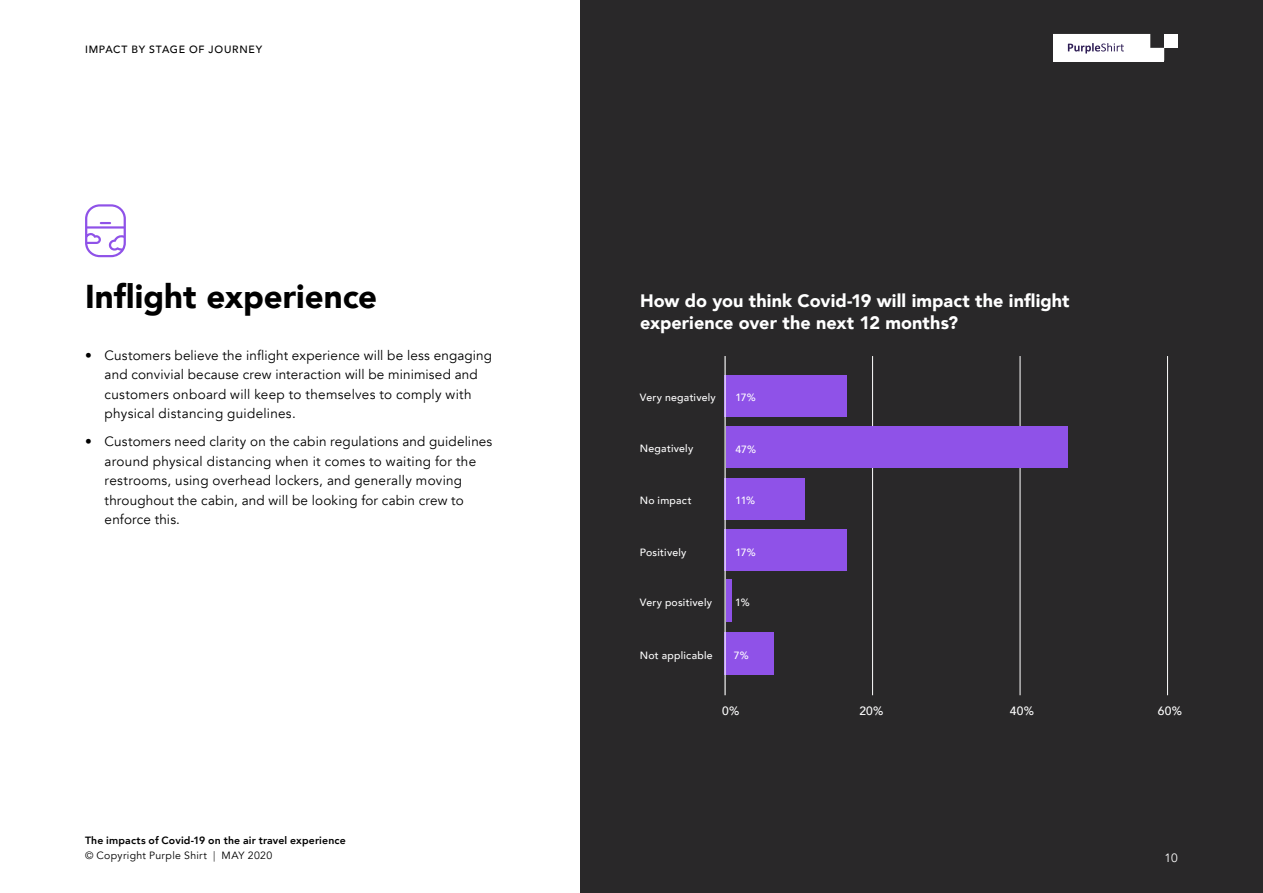
<style>
.page{position:relative;width:1263px;height:893px;background:#fff}
.page>*{position:absolute;margin:0;border:0;box-sizing:border-box;transform-origin:0 0}
.t1{font:900 33px "Avenir";color:#000}
.t2{font:900 18px/22.5px "Avenir";letter-spacing:.005em;color:#fff}
.t3{font:13.5px/19.5px "Avenir";letter-spacing:.015em;color:#000}
.t4{font:500 12px "Avenir";color:#fff}
.t5{font:12px "Avenir";color:#fff}
.t6{font:500 10.5px "Avenir";letter-spacing:.025em;color:#fff}
.t7{font:800 10.5px/15px "Avenir";letter-spacing:.015em;color:#000}
.t8{font:500 10.5px "Avenir";letter-spacing:.07em;color:#000}
.s1{font-weight:400}
.s2{font-weight:300}
</style>
<div class="page">
<div style="left:580px;top:0;width:683px;height:893px;background:#292829"></div>
<hr style="left:1020px;top:356px;width:1px;height:339px;background:#fff">
<hr style="left:872px;top:356px;width:1px;height:339px;background:#fff">
<hr style="left:1167px;top:356px;width:1px;height:339px;background:#fff">
<div style="left:724px;top:375px;width:122px;height:41px;background:#8f52e8"></div>
<div style="left:726px;top:427px;width:341px;height:41px;background:#8f52e8"></div>
<div style="left:724px;top:478px;width:81px;height:41px;background:#8f52e8"></div>
<div style="left:724px;top:530px;width:122px;height:41px;background:#8f52e8"></div>
<div style="left:724px;top:632px;width:50px;height:43px;background:#8f52e8"></div>
<hr style="left:724px;top:356px;width:2px;height:339px;background:#fff">
<div style="left:726px;top:580px;width:5px;height:42px;background:#8f52e8"></div>
<svg style="left:85px;top:204px;width:41px;height:53px"></svg>
<div style="left:1164px;top:34px;width:14px;height:14px;background:#fff"></div>
<div style="left:1150px;top:48px;width:14px;height:14px;background:#fff"></div>
<div style="left:1136px;top:48px;width:14px;height:14px;background:#fff"></div>
<div style="left:1122px;top:48px;width:14px;height:14px;background:#fff"></div>
<div style="left:1108px;top:48px;width:14px;height:14px;background:#fff"></div>
<div style="left:1095px;top:48px;width:13px;height:14px;background:#fff"></div>
<div style="left:1081px;top:48px;width:14px;height:14px;background:#fff"></div>
<div style="left:1067px;top:48px;width:14px;height:14px;background:#fff"></div>
<div style="left:1053px;top:48px;width:14px;height:14px;background:#fff"></div>
<svg style="left:1053px;top:34px;width:111px;height:20px"></svg>
<p class="t8" style="left:85px;top:40px;width:179px">IMPACT BY STAGE OF JOURNEY</p>
<h1 class="t1" style="left:85px;top:268px;width:294px">Inflight experience</h1>
<p class="t3" style="left:105px;top:346px;width:389px">Customers believe the inflight experience will be less engaging and convivial because crew interaction will be minimised and customers onboard will keep to themselves to comply with physical distancing guidelines.</p>
<p class="t3" style="left:105px;top:432px;width:389px">Customers need clarity on the cabin regulations and guidelines around physical distancing when it comes to waiting for the restrooms, using overhead lockers, and generally moving throughout the cabin, and will be looking for cabin crew to enforce this.</p>
<p class="t3" style="left:85px;top:346px;width:8px">•</p>
<p class="t3" style="left:85px;top:432px;width:8px">•</p>
<p class="t7" style="left:85px;top:833px;width:262px">The impacts of Covid-19 on the air travel experience <span class="s1">© Copyright Purple Shirt</span> <span class="s2">|</span> <span class="s1">MAY 2020</span></p>
<h2 class="t2" style="left:640px;top:289px;width:431px">How do you think Covid-19 will impact the inflight experience over the next 12 months?</h2>
<p class="t6" style="left:640px;top:388px;width:77px">Very negatively</p>
<p class="t6" style="left:735px;top:388px;width:22px">17%</p>
<p class="t6" style="left:640px;top:440px;width:55px">Negatively</p>
<p class="t6" style="left:735px;top:440px;width:22px">47%</p>
<p class="t6" style="left:640px;top:491px;width:53px">No impact</p>
<p class="t6" style="left:735px;top:491px;width:21px">11%</p>
<p class="t6" style="left:640px;top:543px;width:48px">Positively</p>
<p class="t6" style="left:735px;top:543px;width:22px">17%</p>
<p class="t6" style="left:640px;top:593px;width:74px">Very positively</p>
<p class="t6" style="left:735px;top:593px;width:16px">1%</p>
<p class="t6" style="left:640px;top:646px;width:74px">Not applicable</p>
<p class="t6" style="left:734px;top:646px;width:16px">7%</p>
<p class="t4" style="left:722px;top:700px;width:19px">0%</p>
<p class="t4" style="left:859px;top:700px;width:26px">20%</p>
<p class="t4" style="left:1010px;top:700px;width:26px">40%</p>
<p class="t4" style="left:1158px;top:700px;width:26px">60%</p>
<p class="t5" style="left:1164px;top:851px;width:15px">10</p>
</div>
